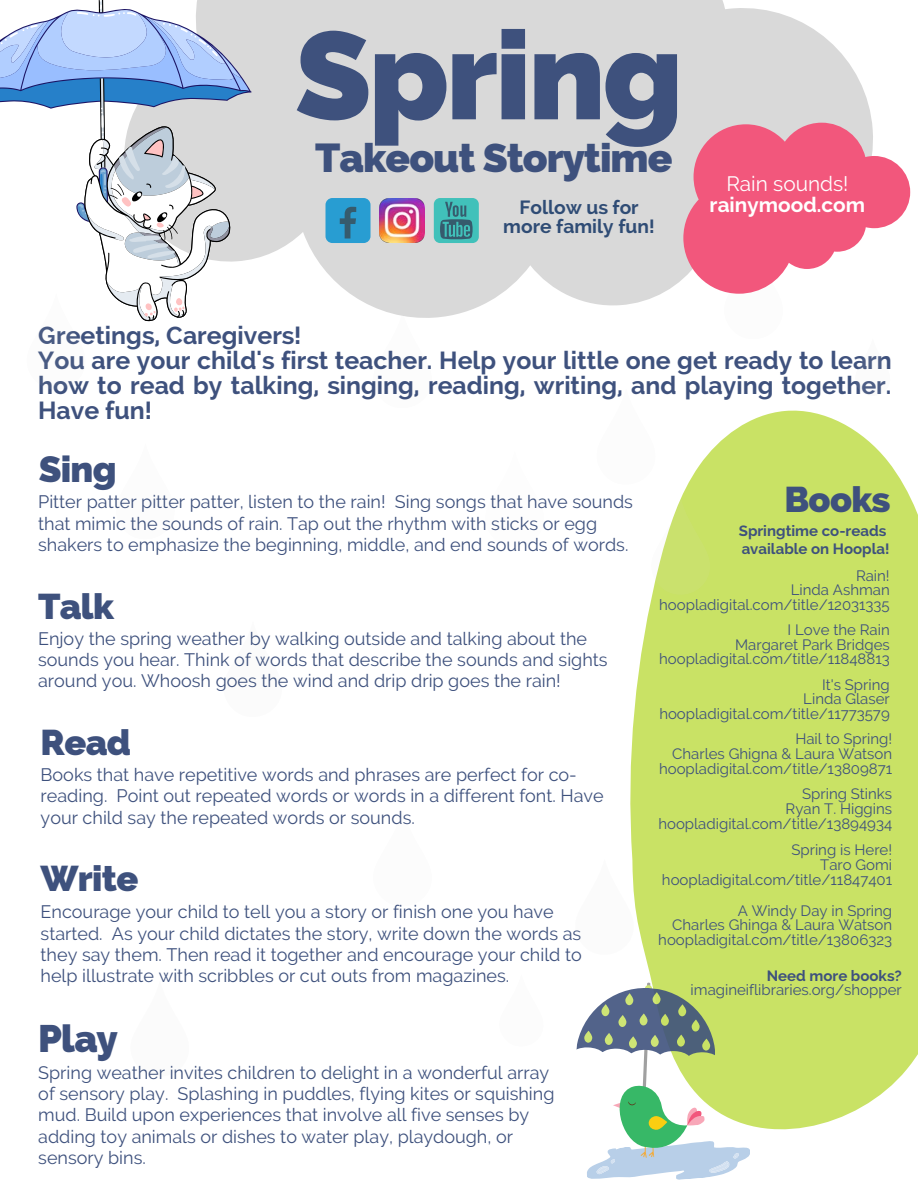
<style>
.page{position:relative;width:918px;height:1188px;background:#fff}
.page>*{position:absolute;margin:0;border:0;box-sizing:border-box;transform-origin:0 0}
.t1{font:800 123.75px "Raleway";letter-spacing:-.02em;color:#3e517d}
.t2{font:800 40.5px "Raleway";letter-spacing:-.025em;color:#3e517d}
.t3{font:800 38.55px "Raleway";color:#3e517d}
.t4{font:800 36.9px "Raleway";color:#3e517d}
.t5{font:800 36px "Raleway";letter-spacing:-.02em;color:#3e517d}
.t6{font:700 24.75px/24.8px "Raleway";color:#3e517d;text-align:justify}
.t7{font:700 20.85px "Raleway";color:#fff}
.t8{font:20.85px "Raleway";color:#fff}
.t9{font:700 19.2px "Raleway";color:#2f4c75}
.t10{font:18px/21.3px "Raleway";color:#3e517d}
.t11{font:15px "Raleway";color:#3e517d}
.t12{font:700 15px "Raleway";color:#3e517d}
</style>
<div class="page">
<svg style="left:252px;top:0;width:620px;height:318px;background:#dddcdc"></svg>
<div style="left:326px;top:198px;width:45px;height:45px;background:#289dd2;border-radius:7px"></div>
<svg style="left:340px;top:207px;width:16px;height:32px"></svg>
<img style="left:380px;top:198px;width:44px;height:45px">
<div style="left:434px;top:198px;width:45px;height:45px;background:#41c1ba;border-radius:6px"></div>
<svg style="left:440px;top:202px;width:33px;height:37px"></svg>
<svg style="left:373px;top:312px;width:59px;height:6px"></svg>
<svg style="left:630px;top:410px;width:288px;height:720px;background:#cde473"></svg>
<svg style="left:630px;top:410px;width:25px;height:74px"></svg>
<svg style="left:651px;top:499px;width:59px;height:96px"></svg>
<svg style="left:0;top:0;width:252px;height:322px"></svg>
<svg style="left:576px;top:982px;width:176px;height:198px"></svg>
<svg style="left:630px;top:859px;width:4px;height:96px"></svg>
<svg style="left:683px;top:123px;width:227px;height:195px"></svg>
<p class="t1" style="left:295px;top:4px;width:389px">Spring</p>
<p class="t2" style="left:315px;top:134px;width:359px">Takeout Storytime</p>
<p class="t9" style="left:519px;top:196px;width:121px">Follow us for</p>
<p class="t9" style="left:503px;top:215px;width:153px">more family fun!</p>
<p class="t8" style="left:726px;top:172px;width:124px">Rain sounds!</p>
<p class="t7" style="left:710px;top:193px;width:157px">rainymood.com</p>
<p class="t6" style="left:38px;top:323px;width:265px">Greetings, Caregivers!</p>
<p class="t6" style="left:38px;top:348px;width:855px">You are your child's first teacher. Help your little one get ready to learn how to read by talking, singing, reading, writing, and playing together.<br>Have fun!</p>
<p class="t4" style="left:39px;top:448px;width:79px">Sing</p>
<p class="t10" style="left:38px;top:491px;width:596px">Pitter patter pitter patter, listen to the rain! Sing songs that have sounds that mimic the sounds of rain. Tap out the rhythm with sticks or egg shakers to emphasize the beginning, middle, and end sounds of words.</p>
<p class="t5" style="left:785px;top:478px;width:108px">Books</p>
<p class="t12" style="left:739px;top:522px;width:149px">Springtime co-reads</p>
<p class="t12" style="left:742px;top:540px;width:149px">available on Hoopla!</p>
<p class="t11" style="left:856px;top:566px;width:35px">Rain!</p>
<p class="t11" style="left:791px;top:581px;width:100px">Linda Ashman</p>
<p class="t5" style="left:38px;top:585px;width:78px">Talk</p>
<p class="t11" style="left:659px;top:596px;width:232px">hoopladigital.com/title/12031335</p>
<p class="t10" style="left:38px;top:628px;width:571px">Enjoy the spring weather by walking outside and talking about the sounds you hear. Think of words that describe the sounds and sights around you. Whoosh goes the wind and drip drip goes the rain!</p>
<p class="t5" style="left:41px;top:722px;width:92px">Read</p>
<p class="t10" style="left:41px;top:764px;width:565px">Books that have repetitive words and phrases are perfect for co&shy;reading. Point out repeated words or words in a different font. Have your child say the repeated words or sounds.</p>
<p class="t11" style="left:788px;top:621px;width:104px">I Love the Rain</p>
<p class="t11" style="left:735px;top:636px;width:156px">Margaret Park Bridges</p>
<p class="t11" style="left:659px;top:650px;width:232px">hoopladigital.com/title/11848813</p>
<p class="t11" style="left:822px;top:676px;width:69px">It's Spring</p>
<p class="t11" style="left:803px;top:690px;width:88px">Linda Glaser</p>
<p class="t11" style="left:659px;top:705px;width:232px">hoopladigital.com/title/11773579</p>
<p class="t11" style="left:795px;top:730px;width:98px">Hail to Spring!</p>
<p class="t11" style="left:672px;top:745px;width:221px">Charles Ghigna &amp; Laura Watson</p>
<p class="t11" style="left:659px;top:760px;width:235px">hoopladigital.com/title/13809871</p>
<p class="t11" style="left:802px;top:785px;width:92px">Spring Stinks</p>
<p class="t11" style="left:786px;top:800px;width:108px">Ryan T. Higgins</p>
<p class="t11" style="left:658px;top:815px;width:235px">hoopladigital.com/title/13894934</p>
<p class="t11" style="left:791px;top:841px;width:102px">Spring is Here!</p>
<p class="t11" style="left:820px;top:856px;width:74px">Taro Gomi</p>
<p class="t11" style="left:662px;top:870px;width:232px">hoopladigital.com/title/11847401</p>
<p class="t11" style="left:738px;top:902px;width:156px">A Windy Day in Spring</p>
<p class="t11" style="left:672px;top:916px;width:221px">Charles Ghinga &amp; Laura Watson</p>
<p class="t11" style="left:658px;top:931px;width:235px">hoopladigital.com/title/13806323</p>
<p class="t5" style="left:41px;top:858px;width:99px">Write</p>
<p class="t10" style="left:41px;top:901px;width:543px">Encourage your child to tell you a story or finish one you have started. As your child dictates the story, write down the words as they say them. Then read it together and encourage your child to help illustrate with scribbles or cut outs from magazines.</p>
<p class="t3" style="left:38px;top:1016px;width:81px">Play</p>
<p class="t10" style="left:38px;top:1062px;width:518px">Spring weather invites children to delight in a wonderful array of sensory play. Splashing in puddles, flying kites or squishing mud. Build upon experiences that involve all five senses by adding toy animals or dishes to water play, playdough, or sensory bins.</p>
<p class="t12" style="left:767px;top:967px;width:136px">Need more books?</p>
<p class="t11" style="left:691px;top:981px;width:213px">imagineiflibraries.org/shopper</p>
</div>
